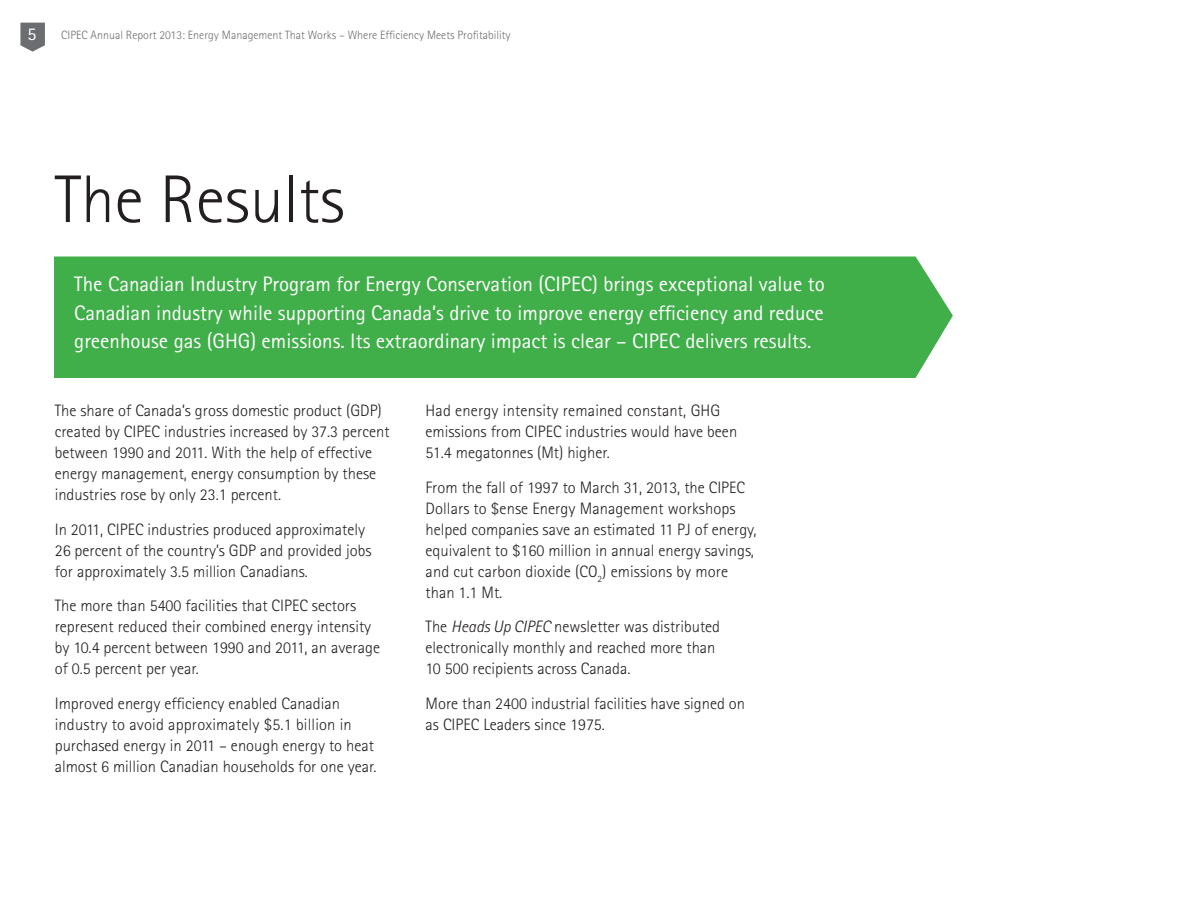
<style>
.page{position:relative;width:1188px;height:918px;background:#fff}
.page>*{position:absolute;margin:0;border:0;box-sizing:border-box;transform-origin:0 0}
.t1{font:300 67.5px "Rotis Sans Serif Std";color:#231f20}
.t2{font:21px/28.5px "Rotis Sans Serif Std";color:#fff;text-align:justify}
.t3{font:18px "Rotis Sans Serif Std";color:#fff}
.t4{font:300 16.5px/21px "Rotis Sans Serif Std";color:#231f20}
.t5{font:300 12px "Rotis Sans Serif Std";color:#6c6d70}
.s1{font-style:italic}
</style>
<div class="page">
<svg style="left:20px;top:23px;width:25px;height:29px"></svg>
<div style="left:54px;top:256px;width:899px;height:122px;background:#40ae49"></div>
<p class="t3" style="left:27px;top:23px;width:10px">5</p>
<p class="t5" style="left:61px;top:28px;width:451px">CIPEC Annual Report 2013: Energy Management That Works – Where Efficiency Meets Profitability</p>
<h2 class="t1" style="left:55px;top:161px;width:291px">The Results</h2>
<p class="t2" style="left:74px;top:270px;width:752px">The Canadian Industry Program for Energy Conservation (CIPEC) brings exceptional value to Canadian industry while supporting Canada’s drive to improve energy efficiency and reduce greenhouse gas (GHG) emissions. Its extraordinary impact is clear – CIPEC delivers results.</p>
<p class="t4" style="left:55px;top:400px;width:336px">The share of Canada’s gross domestic product (GDP) created by CIPEC industries increased by 37.3 percent between 1990 and 2011. With the help of effective energy management, energy consumption by these industries rose by only 23.1 percent.</p>
<p class="t4" style="left:55px;top:519px;width:318px">In 2011, CIPEC industries produced approximately<br>26 percent of the country’s GDP and provided jobs for approximately 3.5 million Canadians.</p>
<p class="t4" style="left:55px;top:595px;width:327px">The more than 5400 facilities that CIPEC sectors represent reduced their combined energy intensity by 10.4 percent between 1990 and 2011, an average of 0.5 percent per year.</p>
<p class="t4" style="left:55px;top:693px;width:323px">Improved energy efficiency enabled Canadian industry to avoid approximately $5.1 billion in purchased energy in 2011 – enough energy to heat almost 6 million Canadian households for one year.</p>
<p class="t4" style="left:426px;top:400px;width:313px">Had energy intensity remained constant, GHG emissions from CIPEC industries would have been<br>51.4 megatonnes (Mt) higher.</p>
<p class="t4" style="left:426px;top:477px;width:332px">From the fall of 1997 to March 31, 2013, the CIPEC Dollars to $ense Energy Management workshops helped companies save an estimated 11 PJ of energy, equivalent to $160 million in annual energy savings, and cut carbon dioxide (CO<sub>2</sub>) emissions by more than 1.1 Mt.</p>
<p class="t4" style="left:426px;top:616px;width:296px">The <span class="s1">Heads Up CIPEC</span> newsletter was distributed electronically monthly and reached more than<br>10 500 recipients across Canada.</p>
<p class="t4" style="left:426px;top:693px;width:321px">More than 2400 industrial facilities have signed on as CIPEC Leaders since 1975.</p>
</div>
